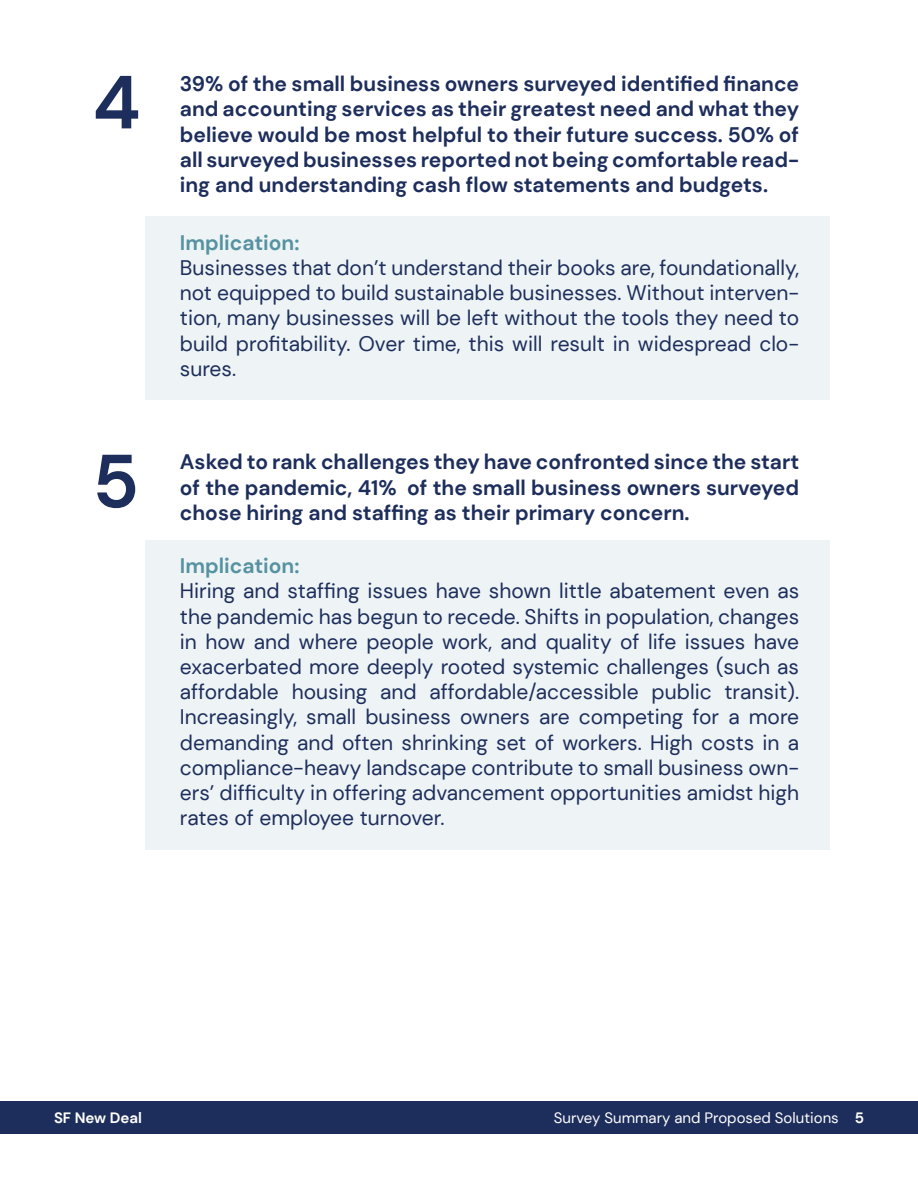
<style>
.page{position:relative;width:918px;height:1188px;background:#fff}
.page>*{position:absolute;margin:0;border:0;box-sizing:border-box;transform-origin:0 0}
.t1{font:700 75px "DM Sans";color:#1e2e5c}
.t2{font:21px/25.2px "DM Sans";color:#1e2e5c;text-align:justify}
.t3{font:700 21px/25.2px "DM Sans";color:#1e2e5c;text-align:justify}
.t4{font:700 21px "DM Sans";color:#5692a1}
.t5{font:15px "DM Sans";color:#fff}
.t6{font:700 15px "DM Sans";color:#fff}
.s1{font-weight:700}
</style>
<div class="page">
<div style="left:146px;top:216px;width:684px;height:184px;background:#eef4f5"></div>
<div style="left:146px;top:540px;width:684px;height:310px;background:#eef4f5"></div>
<div style="left:0;top:1102px;width:918px;height:32px;background:#1e2e5c"></div>
<h1 class="t1" style="left:93px;top:55px;width:50px">4</h1>
<h1 class="t1" style="left:93px;top:434px;width:48px">5</h1>
<p class="t3" style="left:180px;top:71px;width:621px">39% of the small business owners surveyed identified finance and accounting services as their greatest need and what they believe would be most helpful to their future success. 50% of all surveyed businesses reported not being comfortable read&shy;ing and understanding cash flow statements and budgets.</p>
<p class="t4" style="left:180px;top:229px;width:121px">Implication:</p>
<p class="t2" style="left:180px;top:255px;width:621px">Businesses that don’t understand their books are, foundationally, not equipped to build sustainable businesses. Without interven&shy;tion, many businesses will be left without the tools they need to build profitability. Over time, this will result in widespread clo&shy;sures.</p>
<p class="t3" style="left:180px;top:449px;width:621px">Asked to rank challenges they have confronted since the start of the pandemic, 41% of the small business owners surveyed chose hiring and staffing as their primary concern.</p>
<p class="t4" style="left:180px;top:553px;width:121px">Implication:</p>
<p class="t2" style="left:180px;top:578px;width:621px">Hiring and staffing issues have shown little abatement even as the pandemic has begun to recede. Shifts in population, changes in how and where people work, and quality of life issues have exacerbated more deeply rooted systemic challenges (such as affordable housing and affordable/accessible public transit).<br>Increasingly, small business owners are competing for a more demanding and often shrinking set of workers. High costs in a compliance-heavy landscape contribute to small business own&shy;ers’ difficulty in offering advancement opportunities amidst high rates of employee turnover.</p>
<p class="t6" style="left:54px;top:1109px;width:90px">SF New Deal</p>
<p class="t5" style="left:554px;top:1109px;width:312px">Survey Summary and Proposed Solutions <span class="s1">5</span></p>
</div>
